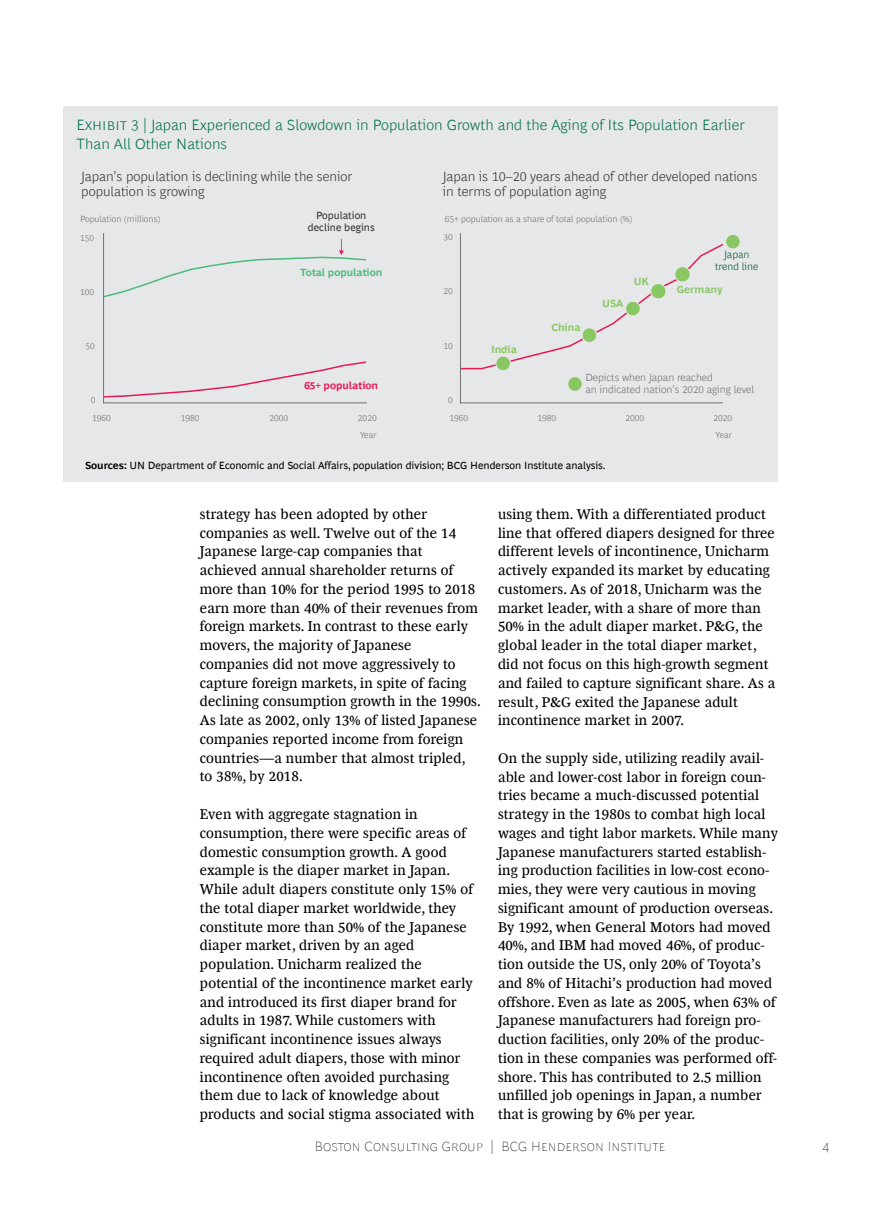
<style>
.page{position:relative;width:893px;height:1212px;background:#fff}
.page>*{position:absolute;margin:0;border:0;box-sizing:border-box;transform-origin:0 0}
.t1{font:300 15px/18.8px "Henderson BCG Sans";letter-spacing:.005em;color:#006f51}
.t2{font:14.25px/18.8px "Henderson BCG Serif";letter-spacing:.015em;color:#000}
.t3{font:300 13.5px/15px "Henderson BCG Sans";color:#333}
.t4{font:100 13.5px "Henderson BCG Sans";letter-spacing:.01em;color:#000}
.t5{font:10.5px "Henderson BCG Sans";color:#000}
.t6{font:300 10.5px/12px "Henderson BCG Sans";color:#707071}
.t7{font:10.5px/12px "Henderson BCG Sans";color:#333;text-align:center}
.t8{font:700 10.5px "Henderson BCG Sans";color:#88c762}
.t9{font:700 10.5px "Henderson BCG Sans";color:#4bba7d}
.t10{font:300 10.5px/12px "Henderson BCG Sans";color:#03542f;text-align:center}
.t11{font:700 10.5px "Henderson BCG Sans";color:#e61955}
.t12{font:300 9px "Henderson BCG Sans";color:#707071}
.s1{font-weight:700}
</style>
<div class="page">
<div style="left:64px;top:106px;width:714px;height:375px;background:#e6e7e8"></div>
<hr style="left:104px;top:403px;width:262px;height:1px;background:#707071">
<hr style="left:460px;top:403px;width:262px;height:1px;background:#707071">
<svg style="left:104px;top:361px;width:262px;height:37px"></svg>
<svg style="left:461px;top:235px;width:279px;height:156px"></svg>
<svg style="left:104px;top:239px;width:262px;height:59px"></svg>
<hr style="left:460px;top:234px;width:1px;height:169px;background:#707071">
<hr style="left:103px;top:234px;width:1px;height:169px;background:#707071">
<p class="t1" style="left:77px;top:114px;width:670px">Exhibit 3 | Japan Experienced a Slowdown in Population Growth and the Aging of Its Population Earlier<br>Than All Other Nations</p>
<p class="t3" style="left:81px;top:168px;width:273px">Japan’s population is declining while the senior population is growing</p>
<p class="t3" style="left:443px;top:168px;width:316px">Japan is 10–20 years ahead of other developed nations in terms of population aging</p>
<p class="t12" style="left:80px;top:212px;width:82px">Population (millions)</p>
<p class="t7" style="left:308px;top:209px;width:68px">Population decline begins</p>
<p class="t9" style="left:300px;top:264px;width:84px">Total population</p>
<p class="t12" style="left:80px;top:231px;width:16px">150</p>
<p class="t12" style="left:80px;top:285px;width:16px">100</p>
<p class="t12" style="left:445px;top:212px;width:189px">65+ population as a share of total population (%)</p>
<p class="t12" style="left:443px;top:230px;width:11px">30</p>
<p class="t12" style="left:443px;top:285px;width:11px">20</p>
<p class="t8" style="left:634px;top:274px;width:17px">UK</p>
<p class="t10" style="left:715px;top:248px;width:45px">Japan trend line</p>
<p class="t8" style="left:677px;top:281px;width:47px">Germany</p>
<p class="t8" style="left:602px;top:295px;width:23px">USA</p>
<p class="t8" style="left:551px;top:320px;width:31px">China</p>
<p class="t12" style="left:86px;top:339px;width:11px">50</p>
<p class="t12" style="left:443px;top:339px;width:11px">10</p>
<p class="t8" style="left:491px;top:342px;width:27px">India</p>
<p class="t12" style="left:91px;top:393px;width:6px">0</p>
<p class="t11" style="left:304px;top:377px;width:75px">65+ population</p>
<p class="t12" style="left:448px;top:393px;width:6px">0</p>
<p class="t6" style="left:585px;top:371px;width:170px">Depicts when Japan reached<br>an indicated nation’s 2020 aging level</p>
<p class="t12" style="left:92px;top:411px;width:20px">1960</p>
<p class="t12" style="left:181px;top:411px;width:20px">1980</p>
<p class="t12" style="left:358px;top:411px;width:20px">2020</p>
<p class="t12" style="left:269px;top:411px;width:20px">2000</p>
<p class="t12" style="left:449px;top:411px;width:20px">1960</p>
<p class="t12" style="left:625px;top:411px;width:20px">2000</p>
<p class="t12" style="left:537px;top:411px;width:20px">1980</p>
<p class="t12" style="left:713px;top:411px;width:20px">2020</p>
<p class="t12" style="left:360px;top:428px;width:18px">Year</p>
<p class="t12" style="left:716px;top:428px;width:18px">Year</p>
<p class="t5" style="left:85px;top:457px;width:522px"><span class="s1">Sources:</span> UN Department of Economic and Social Affairs, population division; BCG Henderson Institute analysis.</p>
<p class="t2" style="left:200px;top:503px;width:282px">strategy has been adopted by other companies as well. Twelve out of the 14<br>Japanese large-cap companies that achieved annual shareholder returns of more than 10% for the period 1995 to 2018 earn more than 40% of their revenues from foreign markets. In contrast to these early movers, the majority of Japanese companies did not move aggressively to capture foreign markets, in spite of facing declining consumption growth in the 1990s.<br>As late as 2002, only 13% of listed Japanese companies reported income from foreign countries—a number that almost tripled, to 38%, by 2018.</p>
<p class="t2" style="left:200px;top:804px;width:276px">Even with aggregate stagnation in consumption, there were specific areas of domestic consumption growth. A good example is the diaper market in Japan.<br>While adult diapers constitute only 15% of the total diaper market worldwide, they constitute more than 50% of the Japanese diaper market, driven by an aged population. Unicharm realized the potential of the incontinence market early and introduced its first diaper brand for adults in 1987. While customers with significant incontinence issues always required adult diapers, those with minor incontinence often avoided purchasing them due to lack of knowledge about products and social stigma associated with</p>
<p class="t2" style="left:498px;top:504px;width:279px">using them. With a differentiated product line that offered diapers designed for three different levels of incontinence, Unicharm actively expanded its market by educating customers. As of 2018, Unicharm was the market leader, with a share of more than 50% in the adult diaper market. P&amp;G, the global leader in the total diaper market, did not focus on this high-growth segment and failed to capture significant share. As a result, P&amp;G exited the Japanese adult incontinence market in 2007.</p>
<p class="t2" style="left:498px;top:747px;width:281px">On the supply side, utilizing readily avail&shy;able and lower-cost labor in foreign coun&shy;tries became a much-discussed potential strategy in the 1980s to combat high local wages and tight labor markets. While many Japanese manufacturers started establish&shy;ing production facilities in low-cost econo&shy;mies, they were very cautious in moving significant amount of production overseas.<br>By 1992, when General Motors had moved 40%, and IBM had moved 46%, of produc&shy;tion outside the US, only 20% of Toyota’s and 8% of Hitachi’s production had moved offshore. Even as late as 2005, when 63% of Japanese manufacturers had foreign pro&shy;duction facilities, only 20% of the produc&shy;tion in these companies was performed off&shy;shore. This has contributed to 2.5 million unfilled job openings in Japan, a number that is growing by 6% per year.</p>
<p class="t4" style="left:315px;top:1136px;width:352px">Boston Consulting Group | BCG Henderson Institute</p>
<p class="t4" style="left:822px;top:1136px;width:9px">4</p>
</div>
